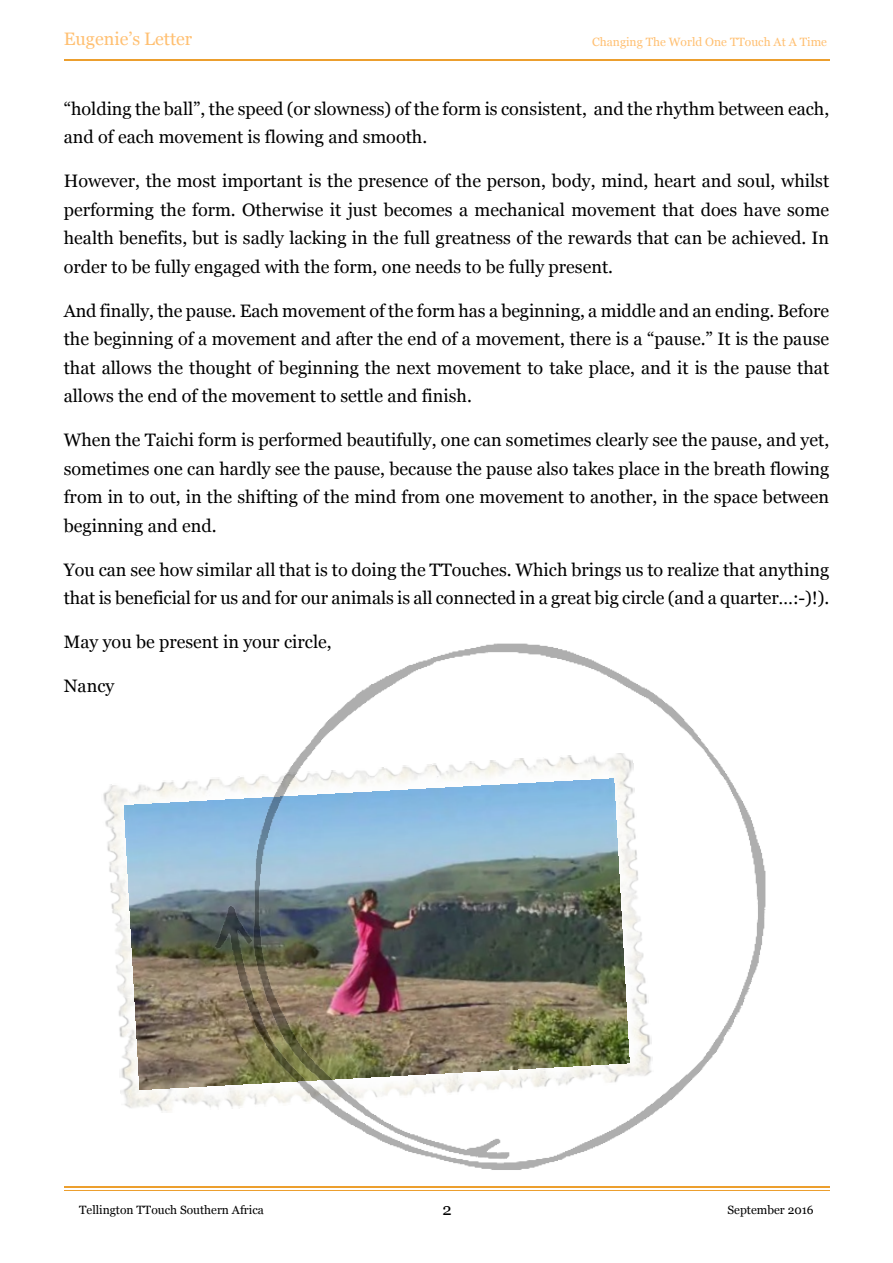
<style>
.page{position:relative;width:893px;height:1263px;background:#fff}
.page>*{position:absolute;margin:0;border:0;box-sizing:border-box;transform-origin:0 0}
.t1{font:18px/28.7px "Georgia";color:#000;text-align:justify}
.t2{font:18px "Georgia";color:#ffc072}
.t3{font:16.5px "Georgia";color:#000}
.t4{font:12px "Georgia";color:#000}
.t5{font:12px "Georgia";color:#ffc072}
</style>
<div class="page">
<hr style="left:64px;top:1190px;width:765px;height:1px;background:#ec9f2e">
<hr style="left:64px;top:1187px;width:765px;height:1px;background:#ec9f2e">
<hr style="left:64px;top:59px;width:765px;height:1px;background:#ec9f2e">
<hr style="left:64px;top:60px;width:765px;height:1px;background:#ec9f2e">
<img style="left:103px;top:784px;width:104px;height:329px">
<img style="left:125px;top:780px;width:82px;height:309px">
<img style="left:207px;top:643px;width:559px;height:527px">
<p class="t2" style="left:64px;top:32px;width:130px">Eugenie’s Letter</p>
<p class="t5" style="left:592px;top:37px;width:236px">Changing The World One TTouch At A Time</p>
<p class="t1" style="left:64px;top:96px;width:767px">“holding the ball”, the speed (or slowness) of the form is consistent, and the rhythm between each, and of each movement is flowing and smooth.</p>
<p class="t1" style="left:64px;top:168px;width:767px">However, the most important is the presence of the person, body, mind, heart and soul, whilst performing the form. Otherwise it just becomes a mechanical movement that does have some health benefits, but is sadly lacking in the full greatness of the rewards that can be achieved. In order to be fully engaged with the form, one needs to be fully present.</p>
<p class="t1" style="left:64px;top:297px;width:767px">And finally, the pause. Each movement of the form has a beginning, a middle and an ending. Before the beginning of a movement and after the end of a movement, there is a “pause.” It is the pause that allows the thought of beginning the next movement to take place, and it is the pause that allows the end of the movement to settle and finish.</p>
<p class="t1" style="left:64px;top:427px;width:767px">When the Taichi form is performed beautifully, one can sometimes clearly see the pause, and yet, sometimes one can hardly see the pause, because the pause also takes place in the breath flowing from in to out, in the shifting of the mind from one movement to another, in the space between beginning and end.</p>
<p class="t1" style="left:64px;top:556px;width:767px">You can see how similar all that is to doing the TTouches. Which brings us to realize that anything that is beneficial for us and for our animals is all connected in a great big circle (and a quarter…:-)!).</p>
<p class="t1" style="left:64px;top:629px;width:269px">May you be present in your circle,</p>
<p class="t1" style="left:64px;top:672px;width:52px">Nancy</p>
<p class="t4" style="left:79px;top:1205px;width:186px">Tellington TTouch Southern Africa</p>
<p class="t4" style="left:728px;top:1205px;width:88px">September 2016</p>
<p class="t3" style="left:443px;top:1202px;width:11px">2</p>
</div>
